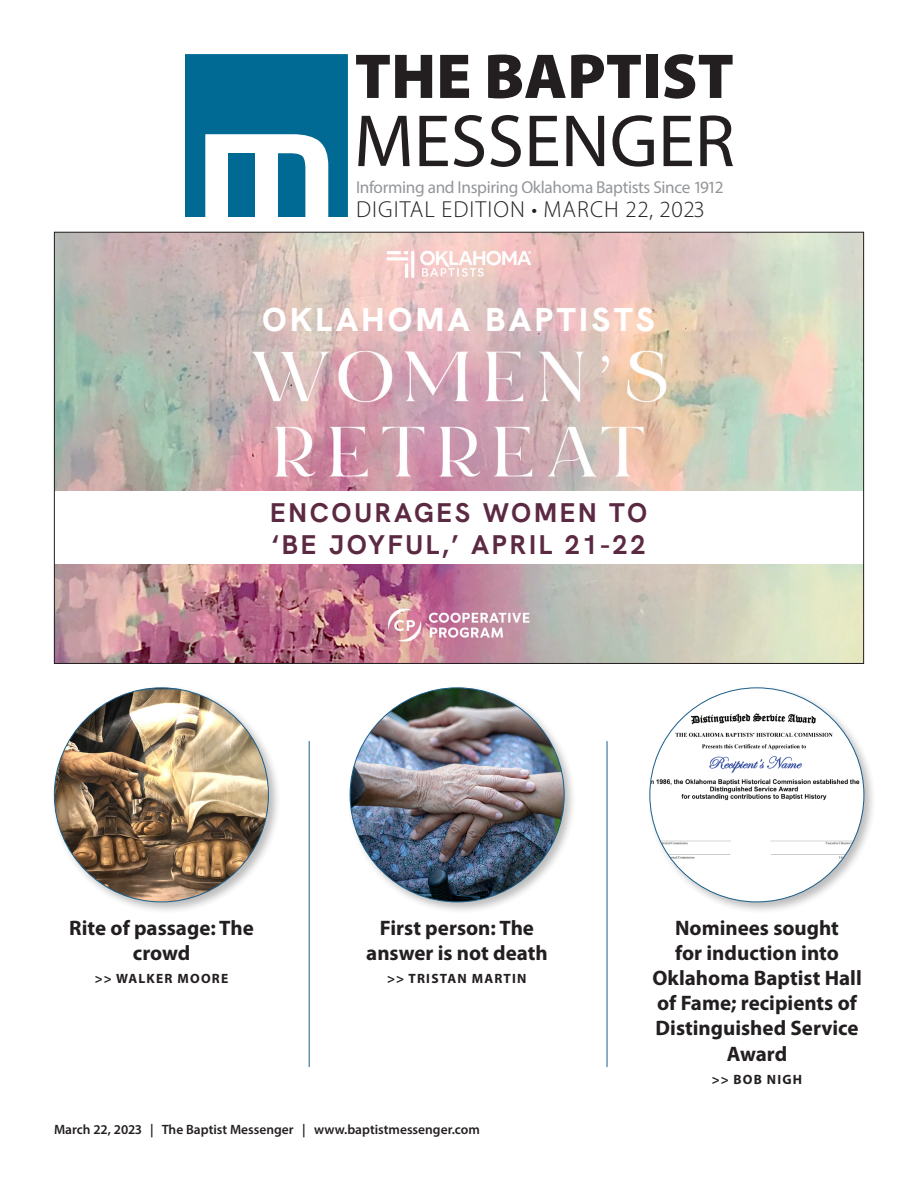
<style>
.page{position:relative;width:918px;height:1188px;background:#fff}
.page>*{position:absolute;margin:0;border:0;box-sizing:border-box;transform-origin:0 0}
.t1{font:800 33px "HK Grotesk";letter-spacing:.1em;color:#fff}
.t2{font:700 27px/32.4px "HK Grotesk";letter-spacing:.1em;color:#5c2942}
.t3{font:300 23.25px "Myriad Pro";letter-spacing:.045em;color:#231f20}
._3_Header{font:700 21px/25.2px "Myriad Pro";color:#231f20;text-align:center}
.t4{font:17.25px "Myriad Pro";letter-spacing:-.02em;color:#939598}
.t5{font:600 13.5px "Myriad Pro";color:#231f20}
._3_Byline{font:700 13.5px "Myriad Pro";letter-spacing:.09em;color:#231f20}
._3_Header-2{font:700 13.5px "Myriad Pro";letter-spacing:.09em;color:#231f20}
</style>
<div class="page">
<svg style="left:185px;top:54px;width:163px;height:163px"></svg>
<svg style="left:356px;top:55px;width:76px;height:43px"></svg>
<svg style="left:440px;top:55px;width:29px;height:43px"></svg>
<svg style="left:488px;top:55px;width:153px;height:43px"></svg>
<div style="left:646px;top:55px;width:12px;height:43px;background:#231f20"></div>
<svg style="left:664px;top:54px;width:69px;height:45px"></svg>
<svg style="left:358px;top:116px;width:52px;height:50px"></svg>
<svg style="left:419px;top:116px;width:29px;height:50px"></svg>
<svg style="left:454px;top:115px;width:30px;height:52px"></svg>
<svg style="left:490px;top:115px;width:31px;height:52px"></svg>
<svg style="left:530px;top:116px;width:28px;height:50px"></svg>
<svg style="left:566px;top:116px;width:38px;height:50px"></svg>
<svg style="left:612px;top:115px;width:42px;height:52px"></svg>
<svg style="left:664px;top:116px;width:28px;height:50px"></svg>
<svg style="left:700px;top:115px;width:33px;height:51px"></svg>
<img style="left:56px;top:234px;width:806px;height:428px">
<div style="left:55px;top:492px;width:809px;height:72px;background:#fff"></div>
<hr style="left:607px;top:741px;width:1px;height:326px;background:#1a5f8a">
<hr style="left:309px;top:741px;width:1px;height:326px;background:#1a5f8a">
<div style="left:347px;top:684px;width:230px;height:230px;background:#231f20;opacity:.3"></div>
<img style="left:350px;top:688px;width:214px;height:214px;border-radius:107px">
<div style="left:647px;top:684px;width:229px;height:230px;background:#231f20;opacity:.3"></div>
<img style="left:650px;top:688px;width:214px;height:214px;border-radius:107px">
<div style="left:51px;top:684px;width:230px;height:230px;background:#231f20;opacity:.3"></div>
<img style="left:54px;top:688px;width:214px;height:214px;border-radius:107px">
<p class="t4" style="left:356px;top:176px;width:369px">Informing and Inspiring Oklahoma Baptists Since 1912</p>
<p class="t3" style="left:356px;top:195px;width:350px">DIGITAL EDITION • MARCH 22, 2023</p>
<p class="t1" style="left:262px;top:298px;width:394px">OKLAHOMA BAPTISTS</p>
<p class="t2" style="left:270px;top:496px;width:379px">ENCOURAGES WOMEN TO ‘BE JOYFUL,’ APRIL 21-22</p>
<p class="_3_Header" style="left:69px;top:914px;width:186px">Rite of passage: The crowd</p>
<p class="_3_Byline" style="left:95px;top:969px;width:135px">&gt;&gt; WALKER MOORE</p>
<p class="_3_Header" style="left:366px;top:914px;width:183px">First person: The answer is not death</p>
<p class="_3_Header-2" style="left:387px;top:969px;width:141px">&gt;&gt; TRISTAN MARTIN</p>
<p class="_3_Header" style="left:652px;top:914px;width:211px">Nominees sought<br>for induction into<br>Oklahoma Baptist Hall of Fame; recipients of<br>Distinguished Service<br>Award</p>
<p class="_3_Byline" style="left:712px;top:1070px;width:92px">&gt;&gt; BOB NIGH</p>
<p class="t5" style="left:54px;top:1121px;width:427px">March 22, 2023 | The Baptist Messenger | www.baptistmessenger.com</p>
</div>
